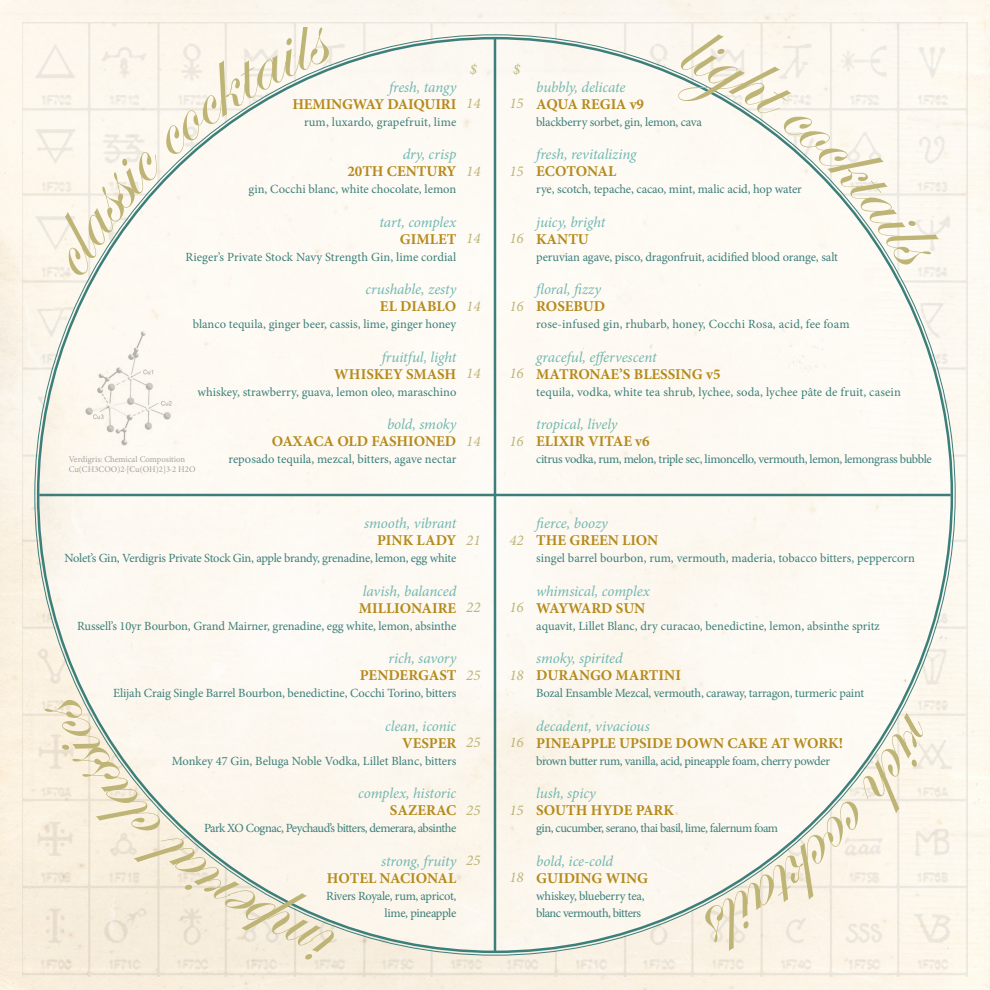
<style>
.page{position:relative;width:990px;height:990px;background:#fff}
.page>*{position:absolute;margin:0;border:0;box-sizing:border-box;transform-origin:0 0}
.t1{font:italic 15px "Minion Pro";letter-spacing:-.01em;color:#71b8b0}
.t2{font:700 15px "Minion Pro";color:#b58a1c}
.t3{font:italic 15px "Minion Pro";color:#beb476}
.t4{font:12.5px "Minion Pro";letter-spacing:-.01em;color:#3c7f7a}
.t5{font:12.5px "Minion Pro";letter-spacing:.01em;color:#3c7f7a}
.t6{font:12.5px "Minion Pro";letter-spacing:-.03em;color:#3c7f7a}
.t7{font:12.5px "Minion Pro";letter-spacing:-.045em;color:#3c7f7a}
.t8{font:12.5px "Minion Pro";letter-spacing:-.04em;color:#3c7f7a}
.t9{font:8.62px "Minion Pro";color:#a7a2a0}
</style>
<div class="page">
<img style="left:0;top:0;width:990px;height:990px">
<img style="left:23px;top:22px;width:945px;height:955px">
<img style="left:37px;top:37px;width:916px;height:916px">
<hr style="left:39px;top:494px;width:912px;height:2px;background:#3c7f7a">
<hr style="left:494px;top:39px;width:2px;height:912px;background:#3c7f7a">
<img style="left:85px;top:330px;width:94px;height:117px">
<svg style="left:53px;top:17px;width:281px;height:261px"></svg>
<svg style="left:677px;top:25px;width:262px;height:245px"></svg>
<svg style="left:700px;top:713px;width:229px;height:238px"></svg>
<svg style="left:45px;top:694px;width:290px;height:271px;background:#f5eee1"></svg>
<p class="t1" style="left:389px;top:77px;width:69px">fresh, tangy</p>
<p class="t2" style="left:292px;top:93px;width:166px">HEMINGWAY DAIQUIRI</p>
<p class="t5" style="left:304px;top:113px;width:154px">rum, luxardo, grapefruit, lime</p>
<p class="t1" style="left:403px;top:144px;width:55px">dry, crisp</p>
<p class="t2" style="left:347px;top:161px;width:111px">20TH CENTURY</p>
<p class="t4" style="left:248px;top:181px;width:209px">gin, Cocchi blanc, white chocolate, lemon</p>
<p class="t1" style="left:380px;top:212px;width:78px">tart, complex</p>
<p class="t2" style="left:400px;top:228px;width:58px">GIMLET</p>
<p class="t4" style="left:186px;top:248px;width:272px">Rieger’s Private Stock Navy Strength Gin, lime cordial</p>
<p class="t1" style="left:365px;top:279px;width:92px">crushable, zesty</p>
<p class="t2" style="left:380px;top:296px;width:78px">EL DIABLO</p>
<p class="t4" style="left:193px;top:316px;width:265px">blanco tequila, ginger beer, cassis, lime, ginger honey</p>
<p class="t1" style="left:382px;top:347px;width:76px">fruitful, light</p>
<p class="t2" style="left:334px;top:363px;width:124px">WHISKEY SMASH</p>
<p class="t4" style="left:198px;top:383px;width:260px">whiskey, strawberry, guava, lemon oleo, maraschino</p>
<p class="t1" style="left:387px;top:414px;width:71px">bold, smoky</p>
<p class="t2" style="left:272px;top:431px;width:186px">OAXACA OLD FASHIONED</p>
<p class="t4" style="left:229px;top:451px;width:229px">reposado tequila, mezcal, bitters, agave nectar</p>
<p class="t9" style="left:69px;top:453px;width:118px">Verdigris: Chemical Composition</p>
<p class="t9" style="left:69px;top:463px;width:128px">Cu(CH3COO)2·[Cu(OH)2]3·2 H2O</p>
<p class="t3" style="left:470px;top:59px;width:9px">$</p>
<p class="t3" style="left:466px;top:93px;width:16px">14</p>
<p class="t3" style="left:466px;top:161px;width:16px">14</p>
<p class="t3" style="left:466px;top:228px;width:16px">14</p>
<p class="t3" style="left:466px;top:296px;width:16px">14</p>
<p class="t3" style="left:466px;top:363px;width:16px">14</p>
<p class="t3" style="left:466px;top:431px;width:16px">14</p>
<p class="t1" style="left:364px;top:513px;width:94px">smooth, vibrant</p>
<p class="t2" style="left:377px;top:530px;width:81px">PINK LADY</p>
<p class="t4" style="left:64px;top:550px;width:393px">Nolet’s Gin, Verdigris Private Stock Gin, apple brandy, grenadine, lemon, egg white</p>
<p class="t1" style="left:363px;top:581px;width:95px">lavish, balanced</p>
<p class="t2" style="left:359px;top:597px;width:99px">MILLIONAIRE</p>
<p class="t4" style="left:77px;top:617px;width:381px">Russell’s 10yr Bourbon, Grand Mairner, grenadine, egg white, lemon, absinthe</p>
<p class="t1" style="left:388px;top:648px;width:69px">rich, savory</p>
<p class="t2" style="left:360px;top:665px;width:98px">PENDERGAST</p>
<p class="t4" style="left:113px;top:685px;width:345px">Elijah Craig Single Barrel Bourbon, benedictine, Cocchi Torino, bitters</p>
<p class="t1" style="left:385px;top:716px;width:73px">clean, iconic</p>
<p class="t2" style="left:402px;top:732px;width:56px">VESPER</p>
<p class="t4" style="left:172px;top:752px;width:286px">Monkey 47 Gin, Beluga Noble Vodka, Lillet Blanc, bitters</p>
<p class="t1" style="left:358px;top:783px;width:100px">complex, historic</p>
<p class="t2" style="left:390px;top:800px;width:68px">SAZERAC</p>
<p class="t7" style="left:204px;top:820px;width:254px">Park XO Cognac, Peychaud’s bitters, demerara, absinthe</p>
<p class="t1" style="left:381px;top:851px;width:77px">strong, fruity</p>
<p class="t2" style="left:327px;top:867px;width:131px">HOTEL NACIONAL</p>
<p class="t4" style="left:326px;top:887px;width:132px">Rivers Royale, rum, apricot,</p>
<p class="t6" style="left:385px;top:904px;width:73px">lime, pineapple</p>
<p class="t3" style="left:466px;top:530px;width:16px">21</p>
<p class="t3" style="left:466px;top:597px;width:16px">22</p>
<p class="t3" style="left:466px;top:665px;width:16px">25</p>
<p class="t3" style="left:466px;top:732px;width:16px">25</p>
<p class="t3" style="left:466px;top:800px;width:16px">25</p>
<p class="t3" style="left:466px;top:850px;width:16px">25</p>
<p class="t3" style="left:513px;top:59px;width:9px">$</p>
<p class="t3" style="left:509px;top:93px;width:16px">15</p>
<p class="t3" style="left:509px;top:161px;width:16px">15</p>
<p class="t3" style="left:509px;top:228px;width:16px">16</p>
<p class="t3" style="left:509px;top:296px;width:16px">16</p>
<p class="t3" style="left:509px;top:363px;width:16px">16</p>
<p class="t3" style="left:509px;top:431px;width:16px">16</p>
<p class="t1" style="left:536px;top:77px;width:91px">bubbly, delicate</p>
<p class="t2" style="left:536px;top:93px;width:109px">AQUA REGIA v9</p>
<p class="t4" style="left:536px;top:113px;width:167px">blackberry sorbet, gin, lemon, cava</p>
<p class="t1" style="left:536px;top:144px;width:102px">fresh, revitalizing</p>
<p class="t2" style="left:536px;top:161px;width:82px">ECOTONAL</p>
<p class="t4" style="left:536px;top:181px;width:267px">rye, scotch, tepache, cacao, mint, malic acid, hop water</p>
<p class="t1" style="left:536px;top:212px;width:71px">juicy, bright</p>
<p class="t2" style="left:536px;top:228px;width:54px">KANTU</p>
<p class="t4" style="left:536px;top:248px;width:303px">peruvian agave, pisco, dragonfruit, acidified blood orange, salt</p>
<p class="t1" style="left:536px;top:279px;width:66px">floral, fizzy</p>
<p class="t2" style="left:536px;top:296px;width:70px">ROSEBUD</p>
<p class="t5" style="left:536px;top:316px;width:315px">rose-infused gin, rhubarb, honey, Cocchi Rosa, acid, fee foam</p>
<p class="t1" style="left:536px;top:347px;width:122px">graceful, effervescent</p>
<p class="t2" style="left:536px;top:363px;width:186px">MATRONAE’S BLESSING v5</p>
<p class="t5" style="left:536px;top:383px;width:366px">tequila, vodka, white tea shrub, lychee, soda, lychee pâte de fruit, casein</p>
<p class="t1" style="left:536px;top:414px;width:83px">tropical, lively</p>
<p class="t2" style="left:536px;top:431px;width:115px">ELIXIR VITAE v6</p>
<p class="t6" style="left:536px;top:451px;width:397px">citrus vodka, rum, melon, triple sec, limoncello, vermouth, lemon, lemongrass bubble</p>
<p class="t3" style="left:509px;top:530px;width:16px">42</p>
<p class="t3" style="left:509px;top:597px;width:16px">16</p>
<p class="t3" style="left:509px;top:665px;width:16px">18</p>
<p class="t3" style="left:509px;top:732px;width:16px">16</p>
<p class="t3" style="left:509px;top:800px;width:16px">15</p>
<p class="t3" style="left:509px;top:867px;width:16px">18</p>
<p class="t1" style="left:536px;top:513px;width:73px">fierce, boozy</p>
<p class="t2" style="left:536px;top:530px;width:124px">THE GREEN LION</p>
<p class="t4" style="left:536px;top:550px;width:380px">singel barrel bourbon, rum, vermouth, maderia, tobacco bitters, peppercorn</p>
<p class="t1" style="left:536px;top:581px;width:115px">whimsical, complex</p>
<p class="t2" style="left:536px;top:597px;width:111px">WAYWARD SUN</p>
<p class="t4" style="left:536px;top:617px;width:345px">aquavit, Lillet Blanc, dry curacao, benedictine, lemon, absinthe spritz</p>
<p class="t1" style="left:536px;top:648px;width:88px">smoky, spirited</p>
<p class="t2" style="left:536px;top:665px;width:146px">DURANGO MARTINI</p>
<p class="t4" style="left:536px;top:685px;width:329px">Bozal Ensamble Mezcal, vermouth, caraway, tarragon, turmeric paint</p>
<p class="t1" style="left:536px;top:716px;width:115px">decadent, vivacious</p>
<p class="t2" style="left:536px;top:732px;width:308px">PINEAPPLE UPSIDE DOWN CAKE AT WORK!</p>
<p class="t6" style="left:536px;top:752px;width:295px">brown butter rum, vanilla, acid, pineapple foam, cherry powder</p>
<p class="t1" style="left:536px;top:783px;width:61px">lush, spicy</p>
<p class="t2" style="left:536px;top:800px;width:139px">SOUTH HYDE PARK</p>
<p class="t8" style="left:536px;top:820px;width:243px">gin, cucumber, serano, thai basil, lime, falernum foam</p>
<p class="t1" style="left:536px;top:851px;width:78px">bold, ice-cold</p>
<p class="t2" style="left:536px;top:867px;width:113px">GUIDING WING</p>
<p class="t4" style="left:536px;top:887px;width:110px">whiskey, blueberry tea,</p>
<p class="t7" style="left:536px;top:904px;width:106px">blanc vermouth, bitters</p>
</div>
